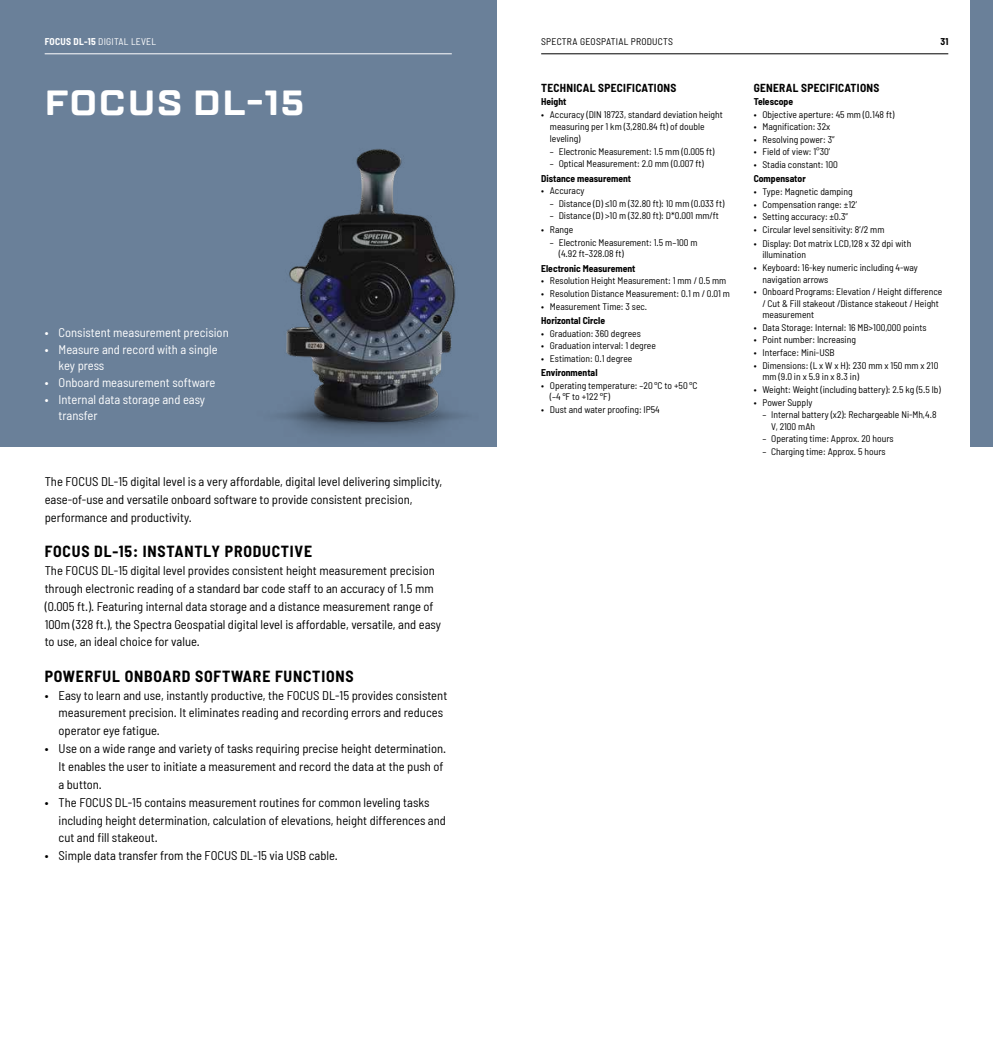
<style>
.page{position:relative;width:993px;height:1042px;background:#fff}
.page>*{position:absolute;margin:0;border:0;box-sizing:border-box;transform-origin:0 0}
.t1{font:700 35px "TT Lakes";letter-spacing:.05em;color:#fff}
.t2{font:700 semi-condensed 15.75px "Barlow";letter-spacing:.05em;color:#000}
.t3{font:semi-condensed 12.6px/17.8px "Barlow";color:#000}
.t4{font:semi-condensed 12.6px/15.8px "Barlow";color:#fff}
.t5{font:700 semi-condensed 11.38px "Barlow";letter-spacing:.025em;color:#000}
.t6{font:semi-condensed 9.62px/11.4px "Barlow";color:#000}
.t7{font:700 semi-condensed 9.62px "Barlow";color:#000}
.t8{font:semi-condensed 9.62px "Barlow";letter-spacing:.025em;color:#000}
.t9{font:semi-condensed 9.62px "Barlow";letter-spacing:.025em;color:#fff}
.s1{font-weight:700}
.s2{font-family:"Trade Gothic LT Std";font-weight:300;font-stretch:normal}
</style>
<div class="page">
<div style="left:0;top:0;width:496px;height:446px;background:#6a8099"></div>
<div style="left:970px;top:0;width:22px;height:446px;background:#6a8099"></div>
<hr style="left:541px;top:53px;width:406px;height:1px;background:#000">
<hr style="left:45px;top:53px;width:406px;height:1px;background:#fff">
<img style="left:243px;top:142px;width:254px;height:305px">
<p class="t9" style="left:45px;top:35px;width:113px"><span class="s1">FOCUS DL-15</span> DIGITAL LEVEL</p>
<p class="t8" style="left:541px;top:35px;width:133px">SPECTRA GEOSPATIAL PRODUCTS</p>
<p class="t7" style="left:940px;top:35px;width:9px">31</p>
<h1 class="t1" style="left:45px;top:81px;width:261px">FOCUS DL-15</h1>
<h3 class="t4" style="left:45px;top:324px;width:185px">• Consistent measurement precision</h3>
<h3 class="t4" style="left:59px;top:341px;width:160px;text-indent:-14px">• Measure and record with a single key press</h3>
<h3 class="t4" style="left:45px;top:374px;width:172px">• Onboard measurement software</h3>
<h3 class="t4" style="left:59px;top:391px;width:148px;text-indent:-14px">• Internal data storage and easy transfer</h3>
<h3 class="t3" style="left:45px;top:472px;width:399px">The FOCUS DL-15 digital level is a very affordable, digital level delivering simplicity, ease-of-use and versatile onboard software to provide consistent precision, performance and productivity.</h3>
<h2 class="t2" style="left:45px;top:541px;width:269px">FOCUS DL-15: INSTANTLY PRODUCTIVE</h2>
<p class="t3" style="left:45px;top:561px;width:397px">The FOCUS DL-15 digital level provides consistent height measurement precision through electronic reading of a standard bar code staff to an accuracy of 1.5 mm (0.005 ft.). Featuring internal data storage and a distance measurement range of 100m (328 ft.), the Spectra Geospatial digital level is affordable, versatile, and easy to use, an ideal choice for value.</p>
<h2 class="t2" style="left:45px;top:666px;width:310px">POWERFUL ONBOARD SOFTWARE FUNCTIONS</h2>
<h3 class="t3" style="left:59px;top:686px;width:390px;text-indent:-14px">• Easy to learn and use, instantly productive, the FOCUS DL-15 provides consistent measurement precision. It eliminates reading and recording errors and reduces operator eye fatigue.</h3>
<h3 class="t3" style="left:59px;top:739px;width:389px;text-indent:-14px">• Use on a wide range and variety of tasks requiring precise height determination.<br>It enables the user to initiate a measurement and record the data at the push of a button.</h3>
<h3 class="t3" style="left:59px;top:793px;width:389px;text-indent:-14px">• The FOCUS DL-15 contains measurement routines for common leveling tasks including height determination, calculation of elevations, height differences and cut and fill stakeout.</h3>
<h3 class="t3" style="left:45px;top:846px;width:295px">• Simple data transfer from the FOCUS DL-15 via USB cable.</h3>
<p class="t5" style="left:541px;top:81px;width:137px">TECHNICAL SPECIFICATIONS</p>
<p class="t7" style="left:541px;top:95px;width:27px">Height</p>
<p class="t6" style="left:549px;top:108px;width:174px;line-height:11.9px;text-indent:-9px">• Accuracy (DIN 18723, standard deviation height measuring per 1 km (3,280.84 ft) of double leveling)</p>
<p class="t6" style="left:549px;top:145px;width:166px">– Electronic Measurement: 1.5 mm (0.005 ft)</p>
<p class="t6" style="left:549px;top:158px;width:155px">– Optical Measurement: 2.0 mm (0.007 ft)</p>
<p class="t7" style="left:541px;top:172px;width:91px">Distance measurement</p>
<p class="t6" style="left:541px;top:185px;width:45px">• Accuracy</p>
<p class="t6" style="left:549px;top:197px;width:176px">– Distance (D) ≤10 m (32.80 ft): 10 mm (0.033 ft)</p>
<p class="t6" style="left:549px;top:210px;width:170px">– Distance (D) &gt;10 m (32.80 ft): D*0.001 mm/ft</p>
<p class="t6" style="left:541px;top:224px;width:34px">• Range</p>
<p class="t6" style="left:558px;top:236px;width:140px;text-indent:-9px">– Electronic Measurement: 1.5 m–100 m (4.92 ft–328.08 ft)</p>
<p class="t7" style="left:541px;top:262px;width:96px">Electronic Measurement</p>
<p class="t6" style="left:541px;top:275px;width:187px">• Resolution Height Measurement: 1 mm / 0.5 mm</p>
<p class="t6" style="left:541px;top:287px;width:190px">• Resolution Distance Measurement: 0.1 m / 0.01 m</p>
<p class="t6" style="left:541px;top:300px;width:107px">• Measurement Time: 3 sec.</p>
<p class="t7" style="left:541px;top:314px;width:65px">Horizontal Circle</p>
<p class="t6" style="left:541px;top:327px;width:101px">• Graduation: 360 degrees</p>
<p class="t6" style="left:541px;top:340px;width:116px">• Graduation interval: 1 degree</p>
<p class="t6" style="left:541px;top:352px;width:93px">• Estimation: 0.1 degree</p>
<p class="t7" style="left:541px;top:367px;width:58px">Environmental</p>
<p class="t6" style="left:549px;top:379px;width:149px;text-indent:-9px">• Operating temperature: –20 <span class="s2">o</span>C to +50 <span class="s2">o</span>C (–4 <span class="s2">o</span>F to +122 <span class="s2">o</span>F)</p>
<p class="t6" style="left:541px;top:403px;width:120px">• Dust and water proofing: IP54</p>
<p class="t5" style="left:753px;top:81px;width:127px">GENERAL SPECIFICATIONS</p>
<p class="t7" style="left:753px;top:95px;width:41px">Telescope</p>
<p class="t6" style="left:753px;top:108px;width:142px">• Objective aperture: 45 mm (0.148 ft)</p>
<p class="t6" style="left:753px;top:121px;width:78px">• Magnification: 32x</p>
<p class="t6" style="left:753px;top:133px;width:82px">• Resolving power: 3”</p>
<p class="t6" style="left:753px;top:146px;width:78px">• Field of view: 1°30’</p>
<p class="t6" style="left:753px;top:159px;width:86px">• Stadia constant: 100</p>
<p class="t7" style="left:753px;top:173px;width:54px">Compensator</p>
<p class="t6" style="left:753px;top:186px;width:100px">• Type: Magnetic damping</p>
<p class="t6" style="left:753px;top:198px;width:105px">• Compensation range: ±12’</p>
<p class="t6" style="left:753px;top:211px;width:96px">• Setting accuracy: ±0.3”</p>
<p class="t6" style="left:753px;top:223px;width:132px">• Circular level sensitivity: 8’/2 mm</p>
<p class="t6" style="left:762px;top:237px;width:150px;text-indent:-9px">• Display: Dot matrix LCD,128 x 32 dpi with illumination</p>
<p class="t6" style="left:762px;top:261px;width:157px;line-height:11.9px;text-indent:-9px">• Keyboard: 16-key numeric including 4-way navigation arrows</p>
<p class="t6" style="left:762px;top:286px;width:181px;text-indent:-9px">• Onboard Programs: Elevation / Height difference / Cut &amp; Fill stakeout /Distance stakeout / Height measurement</p>
<p class="t6" style="left:753px;top:321px;width:174px">• Data Storage: Internal: 16 MB&gt;100,000 points</p>
<p class="t6" style="left:753px;top:334px;width:104px">• Point number: Increasing</p>
<p class="t6" style="left:753px;top:346px;width:83px">• Interface: Mini-USB</p>
<p class="t6" style="left:762px;top:359px;width:177px;line-height:11.9px;text-indent:-9px">• Dimensions: (L x W x H): 230 mm x 150 mm x 210 mm (9.0 in x 5.9 in x 8.3 in)</p>
<p class="t6" style="left:753px;top:384px;width:188px">• Weight: Weight (including battery): 2.5 kg (5.5 lb)</p>
<p class="t6" style="left:753px;top:396px;width:60px">• Power Supply</p>
<p class="t6" style="left:771px;top:409px;width:167px;text-indent:-9px">– Internal battery (x2): Rechargeable Ni-Mh,4.8<br>V, 2100 mAh</p>
<p class="t6" style="left:762px;top:433px;width:133px">– Operating time: Approx. 20 hours</p>
<p class="t6" style="left:762px;top:445px;width:125px">– Charging time: Approx. 5 hours</p>
</div>
